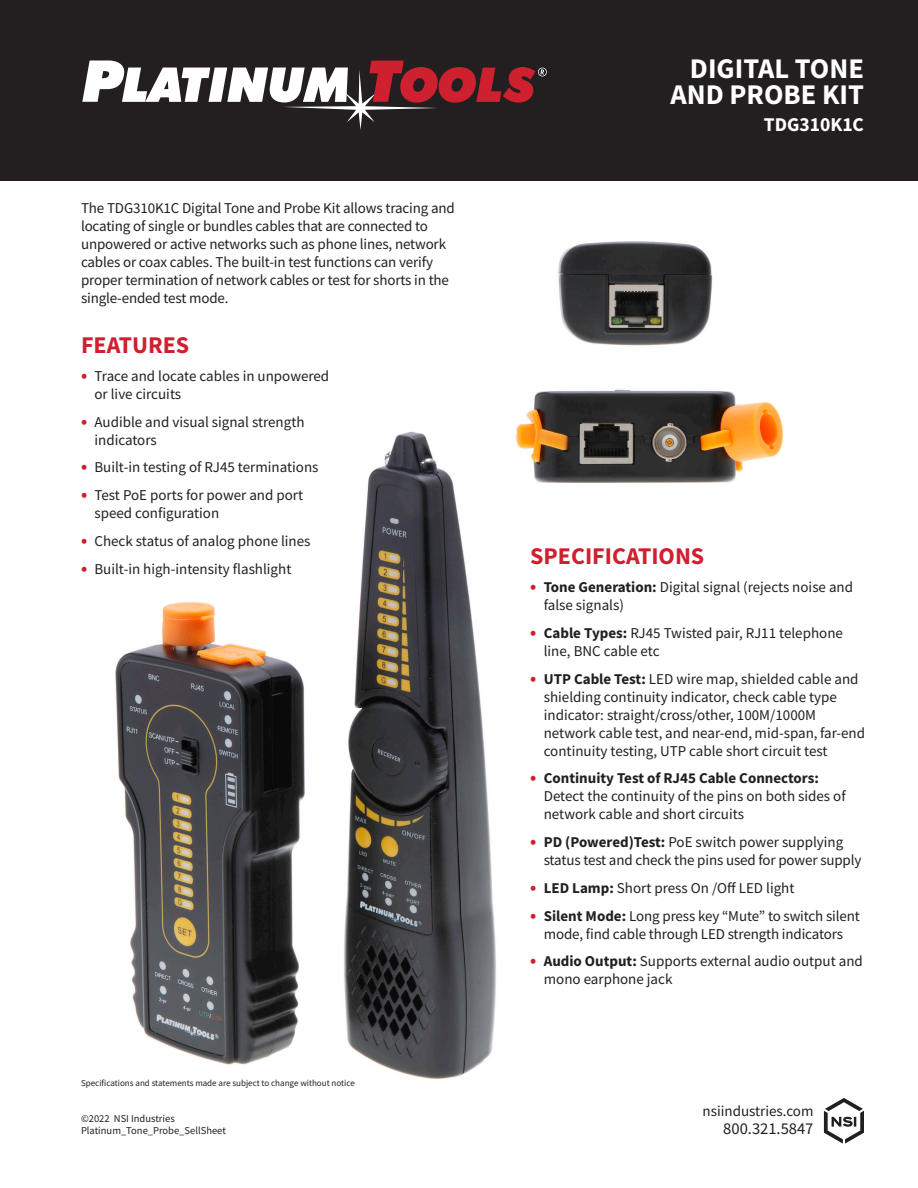
<style>
.page{position:relative;width:918px;height:1188px;background:#fff}
.page>*{position:absolute;margin:0;border:0;box-sizing:border-box;transform-origin:0 0}
.t1{font:700 28.5px/25.5px "Source Sans Pro";color:#fff;text-align:right}
.t2{font:700 24px "Source Sans Pro";color:#d0202f}
.t3{font:700 24px "Source Sans Pro";color:#cf202f}
.t4{font:700 19.5px "Source Sans Pro";color:#fff}
.t5{font:16.5px "Source Sans Pro";color:#231f20}
.t6{font:15px/18px "Source Sans Pro";color:#231f20}
.t7{font:10.5px/12px "Source Sans Pro";color:#231f20}
.t8{font:9px "Source Sans Pro";color:#231f20}
.s1{font-weight:700;font-size:18px;color:#cf202f}
.s2{font-weight:700}
</style>
<div class="page">
<img style="left:115px;top:431px;width:381px;height:648px">
<div style="left:0;top:0;width:918px;height:181px;background:#231f20"></div>
<img style="left:515px;top:241px;width:268px;height:242px">
<svg style="left:82px;top:61px;width:465px;height:69px"></svg>
<svg style="left:824px;top:1098px;width:40px;height:46px"></svg>
<p class="t6" style="left:81px;top:199px;width:375px">The TDG310K1C Digital Tone and Probe Kit allows tracing and locating of single or bundles cables that are connected to unpowered or active networks such as phone lines, network cables or coax cables. The built-in test functions can verify proper termination of network cables or test for shorts in the single-ended test mode.</p>
<h2 class="t3" style="left:81px;top:329px;width:110px">FEATURES</h2>
<p class="t6" style="left:94px;top:367px;width:236px;text-indent:-14px"><span class="s1">•</span> Trace and locate cables in unpowered or live circuits</p>
<p class="t6" style="left:94px;top:413px;width:212px;text-indent:-14px"><span class="s1">•</span> Audible and visual signal strength indicators</p>
<p class="t6" style="left:81px;top:458px;width:239px"><span class="s1">•</span> Built-in testing of RJ45 terminations</p>
<p class="t6" style="left:94px;top:486px;width:210px;text-indent:-14px"><span class="s1">•</span> Test PoE ports for power and port speed configuration</p>
<p class="t6" style="left:81px;top:532px;width:231px"><span class="s1">•</span> Check status of analog phone lines</p>
<p class="t6" style="left:81px;top:560px;width:212px"><span class="s1">•</span> Built-in high-intensity flashlight</p>
<p class="t8" style="left:81px;top:1078px;width:275px">Specifications and statements made are subject to change without notice</p>
<p class="t7" style="left:81px;top:1112px;width:146px">©2022 NSI Industries<br>Platinum_Tone_Probe_SellSheet</p>
<h1 class="t1" style="left:670px;top:56px;width:195px">DIGITAL TONE<br>AND PROBE KIT</h1>
<h3 class="t4" style="left:764px;top:111px;width:102px">TDG310K1C</h3>
<h2 class="t2" style="left:530px;top:540px;width:176px">SPECIFICATIONS</h2>
<p class="t6" style="left:544px;top:578px;width:311px;text-indent:-14px"><span class="s1">•</span> <span class="s2">Tone Generation:</span> Digital signal (rejects noise and false signals)</p>
<p class="t6" style="left:544px;top:624px;width:301px;text-indent:-14px"><span class="s1">•</span> <span class="s2">Cable Types:</span> RJ45 Twisted pair, RJ11 telephone line, BNC cable etc</p>
<p class="t6" style="left:544px;top:670px;width:323px;text-indent:-14px"><span class="s1">•</span> <span class="s2">UTP Cable Test:</span> LED wire map, shielded cable and shielding continuity indicator, check cable type indicator: straight/cross/other, 100M/1000M network cable test, and near-end, mid-span, far-end continuity testing, UTP cable short circuit test</p>
<p class="t6" style="left:544px;top:769px;width:303px;text-indent:-14px"><span class="s1">•</span> <span class="s2">Continuity Test of RJ45 Cable Connectors:<br></span>Detect the continuity of the pins on both sides of network cable and short circuits</p>
<p class="t6" style="left:544px;top:833px;width:319px;text-indent:-14px"><span class="s1">•</span> <span class="s2">PD (Powered)Test:</span> PoE switch power supplying status test and check the pins used for power supply</p>
<p class="t6" style="left:530px;top:879px;width:266px"><span class="s1">•</span> <span class="s2">LED Lamp:</span> Short press On /Off LED light</p>
<p class="t6" style="left:530px;top:907px;width:331px;text-align:center"><span class="s1">•</span> <span class="s2">Silent Mode:</span> Long press key “Mute” to switch silent mode, find cable through LED strength indicators</p>
<p class="t6" style="left:544px;top:952px;width:321px;text-indent:-14px"><span class="s1">•</span> <span class="s2">Audio Output:</span> Supports external audio output and mono earphone jack</p>
<p class="t6" style="left:703px;top:1102px;width:112px">nsiindustries.com</p>
<p class="t5" style="left:723px;top:1118px;width:92px">800.321.5847</p>
</div>
